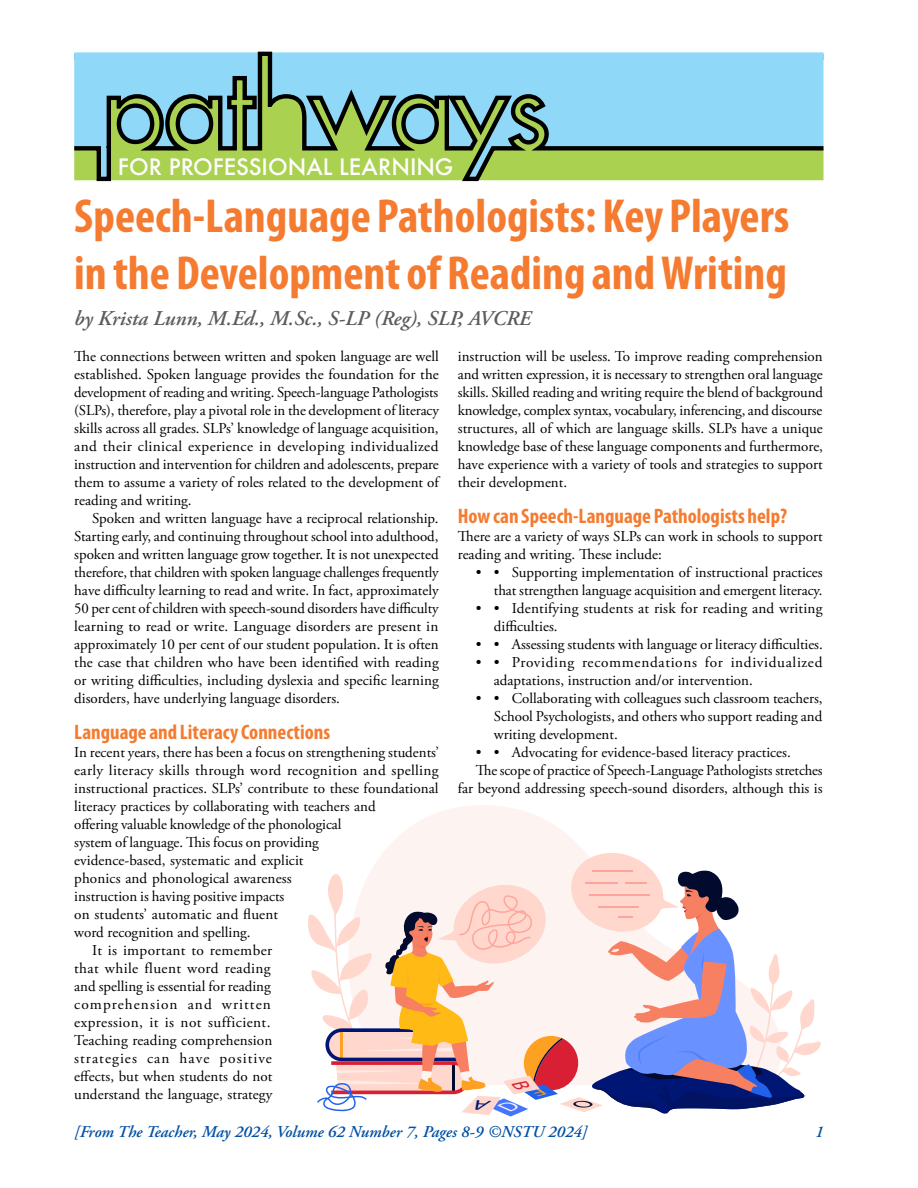
<style>
.page{position:relative;width:918px;height:1188px;background:#fff}
.page>*{position:absolute;margin:0;border:0;box-sizing:border-box;transform-origin:0 0}
.t1{font:700 condensed 48px/57px "Myriad Pro";color:#f47b30}
.t2{font:500 22.05px "Futura";color:#fff}
.t3{font:700 condensed 21px "Myriad Pro";color:#f47b30}
.t4{font:italic 600 21px "Adobe Garamond Pro";color:#5c5c5c}
.t5{font:italic 600 16.5px "Adobe Garamond";color:#0050a4}
.copy{font:15px/18px "Adobe Garamond Pro";color:#000;text-align:justify}
.copy_first_paragraph{font:15px/18px "Adobe Garamond Pro";color:#000}
.copy_bullet{font:15px/18px "Adobe Garamond Pro";color:#000;text-align:right}
.copy_bullet-2{font:15px/18px "Adobe Garamond Pro";letter-spacing:.025em;color:#000}
</style>
<div class="page">
<svg style="left:385px;top:805px;width:199px;height:46px;fill:#fdf3f0"></svg>
<svg style="left:74px;top:51px;width:750px;height:131px;background:#89bda9"></svg>
<svg style="left:308px;top:851px;width:513px;height:266px"></svg>
<h2 class="t2" style="left:118px;top:152px;width:337px">FOR PROFESSIONAL LEARNING</h2>
<p class="t1" style="left:74px;top:189px;width:717px">Speech-Language Pathologists: Key Players in the Development of Reading and Writing</p>
<p class="t4" style="left:74px;top:306px;width:458px">by Krista Lunn, M.Ed., M.Sc., S-LP (Reg), SLP, AVCRE</p>
<p class="copy_first_paragraph" style="left:74px;top:348px;width:366px;text-align:justify">The connections between written and spoken language are well established. Spoken language provides the foundation for the development of reading and writing. Speech-language Pathologists (SLPs), therefore, play a pivotal role in the development of literacy skills across all grades. SLPs’ knowledge of language acquisition, and their clinical experience in developing individualized instruction and intervention for children and adolescents, prepare them to assume a variety of roles related to the development of reading and writing.</p>
<p class="copy" style="left:74px;top:510px;width:366px;text-indent:18px">Spoken and written language have a reciprocal relationship.<br>Starting early, and continuing throughout school into adulthood, spoken and written language grow together. It is not unexpected therefore, that children with spoken language challenges frequently have difficulty learning to read and write. In fact, approximately 50 per cent of children with speech-sound disorders have difficulty learning to read or write. Language disorders are present in approximately 10 per cent of our student population. It is often the case that children who have been identified with reading or writing difficulties, including dyslexia and specific learning disorders, have underlying language disorders.</p>
<p class="t3" style="left:74px;top:721px;width:257px">Language and Literacy Connections</p>
<p class="copy_first_paragraph" style="left:74px;top:744px;width:366px">In recent years, there has been a focus on strengthening students’ early literacy skills through word recognition and spelling instructional practices. SLPs’ contribute to these foundational literacy practices by collaborating with teachers and<br>offering valuable knowledge of the phonological<br>system of language. This focus on providing<br>evidence-based, systematic and explicit<br>phonics and phonological awareness<br>instruction is having positive impacts<br>on students’ automatic and fluent<br>word recognition and spelling.</p>
<p class="copy" style="left:74px;top:942px;width:200px;text-indent:18px">It is important to remember that while fluent word reading and spelling is essential for reading comprehension and written expression, it is not sufficient.<br>Teaching reading comprehension strategies can have positive effects, but when students do not understand the language, strategy</p>
<p class="copy" style="left:458px;top:348px;width:367px">instruction will be useless. To improve reading comprehension and written expression, it is necessary to strengthen oral language skills. Skilled reading and writing require the blend of background knowledge, complex syntax, vocabulary, inferencing, and discourse structures, all of which are language skills. SLPs have a unique knowledge base of these language components and furthermore, have experience with a variety of tools and strategies to support their development.</p>
<p class="t3" style="left:458px;top:505px;width:331px">How can Speech-Language Pathologists help?</p>
<p class="copy_first_paragraph" style="left:458px;top:528px;width:366px">There are a variety of ways SLPs can work in schools to support reading and writing. These include:</p>
<p class="copy_bullet" style="left:476px;top:564px;width:348px">• • Supporting implementation of instructional practices that strengthen language acquisition and emergent literacy.</p>
<p class="copy_bullet" style="left:494px;top:600px;width:330px;text-align:left;text-indent:-18px">• • Identifying students at risk for reading and writing difficulties.</p>
<p class="copy_bullet" style="left:476px;top:636px;width:348px">• • Assessing students with language or literacy difficulties.</p>
<p class="copy_bullet-2" style="left:494px;top:654px;width:330px;text-indent:-18px">• • Providing recommendations for individualized adaptations, instruction and/or intervention.</p>
<p class="copy_bullet" style="left:494px;top:690px;width:330px;text-align:justify;text-indent:-18px">• • Collaborating with colleagues such classroom teachers, School Psychologists, and others who support reading and writing development.</p>
<p class="copy_bullet" style="left:476px;top:744px;width:316px">• • Advocating for evidence-based literacy practices.</p>
<p class="copy" style="left:458px;top:762px;width:366px;text-align:right">The scope of practice of Speech-Language Pathologists stretches far beyond addressing speech-sound disorders, although this is</p>
<p class="t5" style="left:74px;top:1122px;width:515px">[From The Teacher, May 2024, Volume 62 Number 7, Pages 8-9 ©NSTU 2024]</p>
<p class="t5" style="left:815px;top:1122px;width:10px">1</p>
</div>
